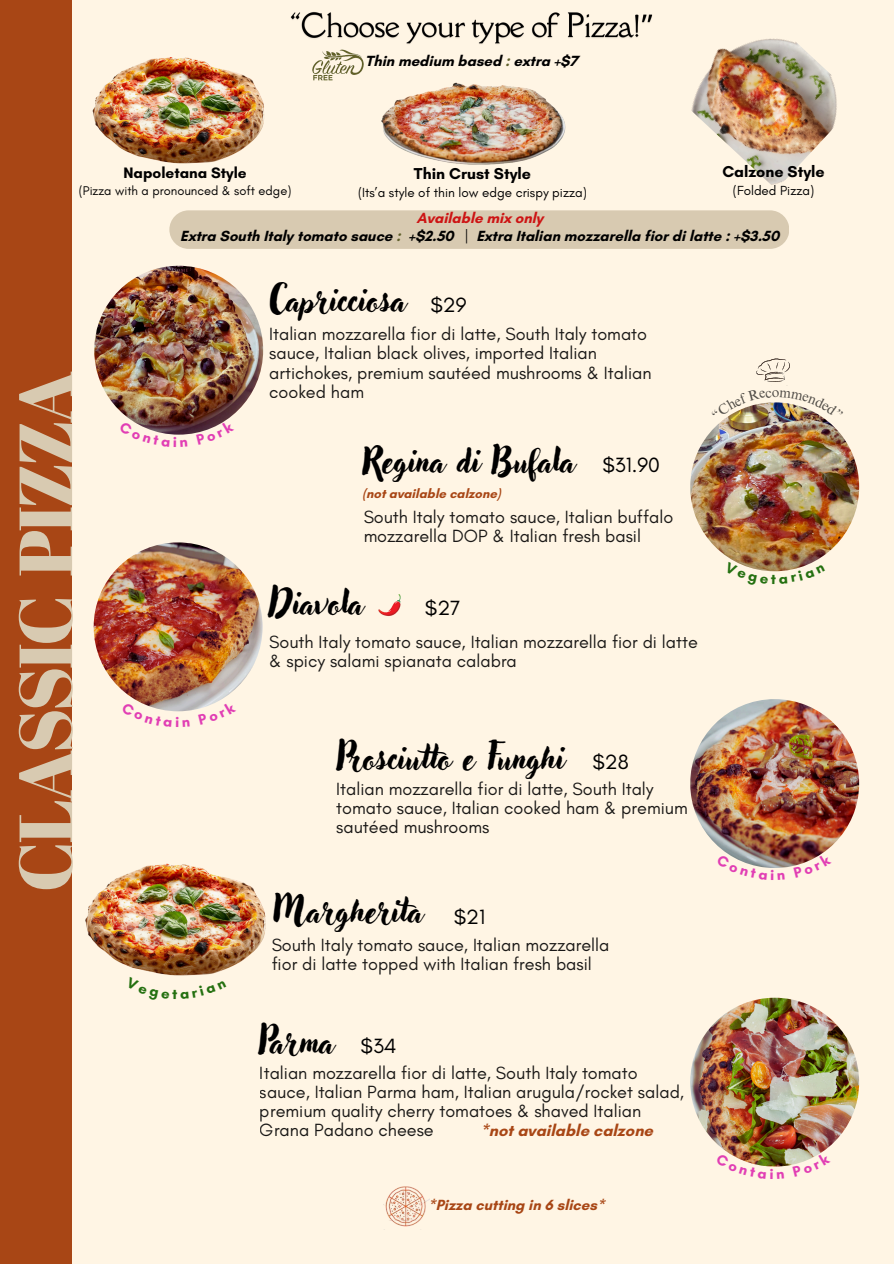
<style>
.page{position:relative;width:894px;height:1264px;background:#fff}
.page>*{position:absolute;margin:0;border:0;box-sizing:border-box;transform-origin:0 0}
.t1{font:75px "Abril Fatface";letter-spacing:-.04em;color:#d8cab1}
.t2{font:33px "Adlery Pro";color:#000}
.t3{font:21px "Glacial Indifference";color:#000}
.t4{font:18px/19.2px "Glacial Indifference";color:#000}
.t5{font:700 16.5px "Glacial Indifference";color:#a84615}
.t6{font:700 16.05px "Glacial Indifference";color:#000}
.t7{font:700 15.45px "Glacial Indifference";color:#000}
.t8{font:700 15px/18px "Glacial Indifference";color:#000;text-align:center}
.t9{font:700 15px "Glacial Indifference";color:#a84615}
.t10{font:13.35px "Glacial Indifference";color:#000}
.t11{font:700 13.2px "Glacial Indifference";color:#a84615}
.t12{font:12.9px "Glacial Indifference";color:#000}
.s1{color:#60602b}
.s2{color:#cd1414}
.s3{font-weight:400;font-size:15.15px}
</style>
<div class="page">
<div style="left:0;top:0;width:893px;height:1263px;background:#fff5e4"></div>
<div style="left:0;top:0;width:71px;height:1263px;background:#a84615"></div>
<img style="left:690px;top:997px;width:168px;height:169px;border-radius:50%">
<img style="left:83px;top:828px;width:187px;height:187px;border-radius:50%">
<img style="left:94px;top:542px;width:168px;height:169px;border-radius:50%">
<img style="left:94px;top:266px;width:169px;height:168px;border-radius:50%">
<img style="left:312px;top:49px;width:51px;height:32px">
<img style="left:92px;top:57px;width:173px;height:107px">
<img style="left:381px;top:82px;width:185px;height:83px">
<img style="left:691px;top:38px;width:146px;height:147px">
<div style="left:169px;top:210px;width:620px;height:39px;background:#d8cab1;border-radius:19px"></div>
<img style="left:383px;top:1186px;width:46px;height:41px">
<img style="left:378px;top:594px;width:23px;height:22px">
<img style="left:690px;top:402px;width:168px;height:169px;border-radius:50%">
<img style="left:690px;top:699px;width:168px;height:169px;border-radius:50%">
<img style="left:290px;top:12px;width:363px;height:32px">
<img style="left:756px;top:358px;width:34px;height:24px">
<svg style="left:727px;top:1152px;width:56px;height:15px"></svg>
<svg style="left:792px;top:1151px;width:32px;height:14px"></svg>
<svg style="left:138px;top:701px;width:52px;height:11px"></svg>
<svg style="left:198px;top:700px;width:22px;height:9px"></svg>
<svg style="left:133px;top:421px;width:54px;height:14px"></svg>
<svg style="left:196px;top:419px;width:32px;height:14px"></svg>
<svg style="left:125px;top:976px;width:101px;height:24px"></svg>
<svg style="left:728px;top:854px;width:56px;height:14px"></svg>
<svg style="left:793px;top:853px;width:30px;height:13px"></svg>
<svg style="left:734px;top:561px;width:81px;height:11px"></svg>
<svg style="left:728px;top:402px;width:93px;height:14px"></svg>
<p class="t8" style="left:365px;top:52px;width:214px">Thin medium based <span class="s1">:</span> extra +$7</p>
<p class="t6" style="left:722px;top:162px;width:104px">Calzone Style</p>
<p class="t10" style="left:732px;top:182px;width:83px">(Folded Pizza)</p>
<p class="t8" style="left:180px;top:209px;width:600px"><span class="s2">Available mix only<br></span>Extra South Italy tomato sauce <span class="s1">:</span> +$2.50 <span class="s3">|</span> Extra Italian mozzarella fior di latte : +$3.50</p>
<p class="t7" style="left:123px;top:163px;width:125px">Napoletana Style</p>
<p class="t12" style="left:79px;top:183px;width:214px">(Pizza with a pronounced &amp; soft edge)</p>
<p class="t6" style="left:414px;top:163px;width:119px">Thin Crust Style</p>
<p class="t10" style="left:358px;top:184px;width:230px">(Its’a style of thin low edge crispy pizza)</p>
<p class="t1" style="left:-7px;top:892px;width:522px;rotate:-90deg">CLASSIC PIZZA</p>
<p class="t2" style="left:269px;top:285px;width:138px">Capricciosa</p>
<p class="t4" style="left:269px;top:324px;width:384px">Italian mozzarella fior di latte, South Italy tomato sauce, Italian black olives, imported Italian artichokes, premium sautéed mushrooms &amp; Italian cooked ham</p>
<p class="t3" style="left:430px;top:292px;width:38px">$29</p>
<h2 class="t2" style="left:362px;top:445px;width:214px">Regina di Bufala</h2>
<p class="t11" style="left:362px;top:485px;width:140px">(not available calzone)</p>
<p class="t4" style="left:363px;top:507px;width:311px">South Italy tomato sauce, Italian buffalo mozzarella DOP &amp; Italian fresh basil</p>
<p class="t3" style="left:602px;top:452px;width:59px">$31.90</p>
<p class="t2" style="left:269px;top:587px;width:96px">Diavola</p>
<p class="t4" style="left:269px;top:631px;width:430px">South Italy tomato sauce, Italian mozzarella fior di latte &amp; spicy salami spianata calabra</p>
<p class="t3" style="left:425px;top:594px;width:37px">$27</p>
<h2 class="t2" style="left:336px;top:742px;width:230px">Prosciut o e Funghi</h2>
<p class="t4" style="left:336px;top:778px;width:353px">Italian mozzarella fior di latte, South Italy tomato sauce, Italian cooked ham &amp; premium sautéed mushrooms</p>
<p class="t3" style="left:592px;top:749px;width:38px">$28</p>
<p class="t2" style="left:273px;top:896px;width:151px">Margherita</p>
<p class="t3" style="left:453px;top:903px;width:33px">$21</p>
<p class="t4" style="left:271px;top:934px;width:339px">South Italy tomato sauce, Italian mozzarella fior di latte topped with Italian fresh basil</p>
<p class="t2" style="left:258px;top:1026px;width:78px">Parma</p>
<p class="t3" style="left:360px;top:1033px;width:37px">$34</p>
<p class="t4" style="left:260px;top:1062px;width:425px">Italian mozzarella fior di latte, South Italy tomato sauce, Italian Parma ham, Italian arugula/rocket salad, premium quality cherry tomatoes &amp; shaved Italian Grana Padano cheese</p>
<p class="t5" style="left:480px;top:1120px;width:174px">*not available calzone</p>
<p class="t9" style="left:428px;top:1195px;width:178px">*Pizza cutting in 6 slices*</p>
</div>
